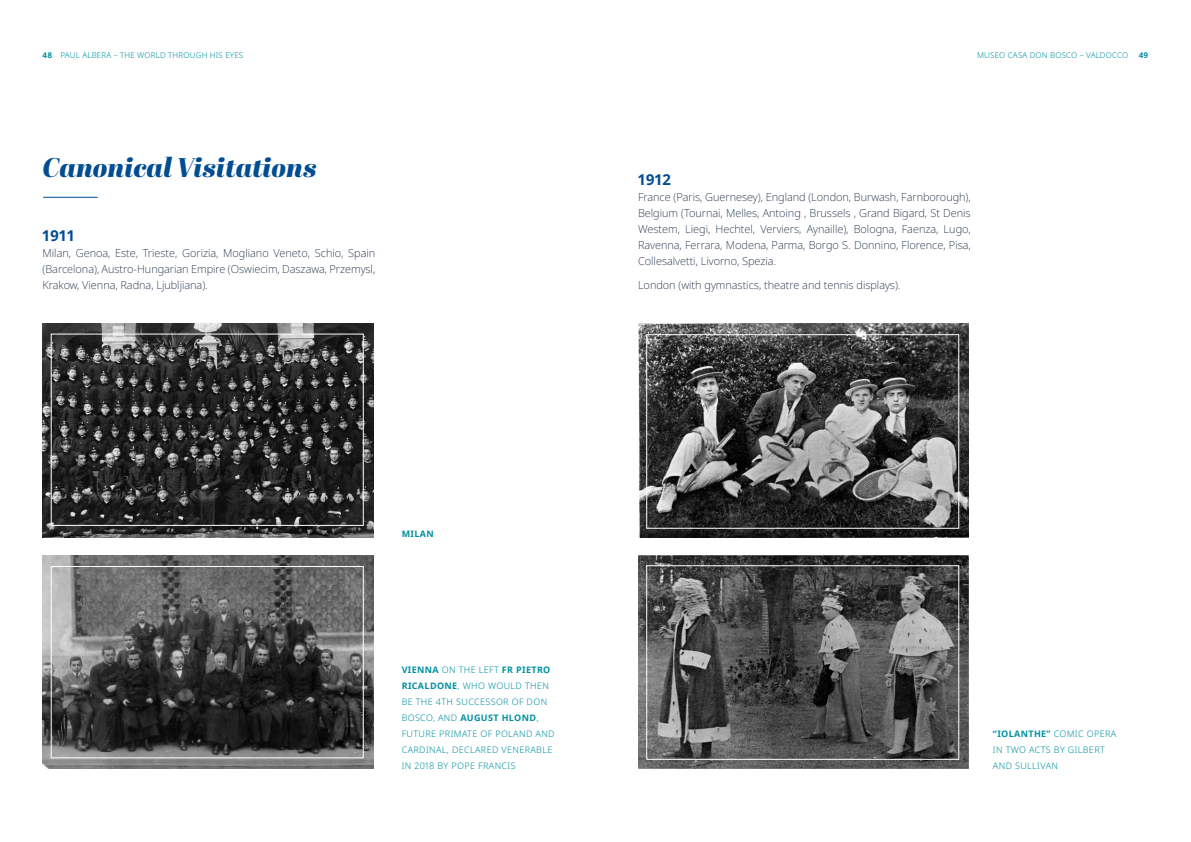
<style>
.page{position:relative;width:1191px;height:842px;background:#fff}
.page>*{position:absolute;margin:0;border:0;box-sizing:border-box;transform-origin:0 0}
.títulos{font:italic 27px "Abril Fatface";color:#014d92}
.subtitulos{font:700 15px "Noto Sans";color:#014d92}
.texto_corrido{font:200 11px/16px "Noto Sans";color:#001632;text-align:justify}
.legendas_pequenas{font:300 9px/16px "Noto Sans";letter-spacing:.04em;color:#0090a0}
.legendas_pequenas-2{font:700 9px/16px "Noto Sans";letter-spacing:.04em;color:#0090a0}
.t1{font:300 8px "Noto Sans";letter-spacing:.02em;color:#0090a0}
.t2{font:700 8px "Noto Sans";color:#0090a0}
.s1{font-weight:700}
.s2{font-weight:300}
</style>
<div class="page">
<hr style="left:43px;top:197px;width:55px;height:1px;background:#014d92">
<img style="left:43px;top:323px;width:330px;height:214px">
<img style="left:43px;top:555px;width:330px;height:214px">
<div style="left:51px;top:334px;width:313px;height:192px;border:1px solid #fff"></div>
<div style="left:51px;top:566px;width:313px;height:192px;border:1px solid #fff"></div>
<img style="left:638px;top:323px;width:331px;height:214px">
<img style="left:638px;top:555px;width:331px;height:214px">
<div style="left:646px;top:334px;width:313px;height:195px;border:1px solid #fff"></div>
<div style="left:646px;top:565px;width:313px;height:195px;border:1px solid #fff"></div>
<p class="t1" style="left:43px;top:50px;width:202px"><span class="s1">48</span> PAUL ALBERA – THE WORLD THROUGH HIS EYES</p>
<p class="t1" style="left:977px;top:50px;width:153px">MUSEO CASA DON BOSCO – VALDOCCO</p>
<p class="t2" style="left:1138px;top:50px;width:11px">49</p>
<p class="títulos" style="left:43px;top:148px;width:275px">Canonical Visitations</p>
<p class="subtitulos" style="left:43px;top:225px;width:34px">1911</p>
<p class="texto_corrido" style="left:43px;top:245px;width:334px">Milan, Genoa, Este, Trieste, Gorizia, Mogliano Veneto, Schio, Spain (Barcelona), Austro-Hungarian Empire (Oswiecim, Daszawa, Przemysl, Krakow, Vienna, Radna, Ljubljiana).</p>
<p class="subtitulos" style="left:638px;top:169px;width:34px">1912</p>
<p class="texto_corrido" style="left:638px;top:189px;width:334px">France (Paris, Guernesey), England (London, Burwash, Farnborough), Belgium (Tournai, Melles, Antoing , Brussels , Grand Bigard, St Denis Westem, Liegi, Hechtel, Verviers, Aynaille), Bologna, Faenza, Lugo, Ravenna, Ferrara, Modena, Parma, Borgo S. Donnino, Florence, Pisa, Collesalvetti, Livorno, Spezia.</p>
<p class="texto_corrido" style="left:638px;top:277px;width:264px">London (with gymnastics, theatre and tennis displays).</p>
<p class="legendas_pequenas-2" style="left:402px;top:526px;width:34px">MILAN</p>
<p class="legendas_pequenas-2" style="left:402px;top:662px;width:150px">VIENNA <span class="s2">ON THE LEFT</span> FR PIETRO<br>RICALDONE<span class="s2">, WHO WOULD THEN</span></p>
<p class="legendas_pequenas" style="left:402px;top:694px;width:154px">BE THE 4TH SUCCESSOR OF DON<br>BOSCO, AND <span class="s1">AUGUST HLOND</span>,<br>FUTURE PRIMATE OF POLAND AND<br>CARDINAL, DECLARED VENERABLE<br>IN 2018 BY POPE FRANCIS</p>
<p class="legendas_pequenas-2" style="left:993px;top:726px;width:125px">“IOLANTHE” <span class="s2">COMIC OPERA</span></p>
<p class="legendas_pequenas" style="left:993px;top:742px;width:113px">IN TWO ACTS BY GILBERT</p>
<p class="legendas_pequenas" style="left:993px;top:758px;width:67px">AND SULLIVAN</p>
</div>
